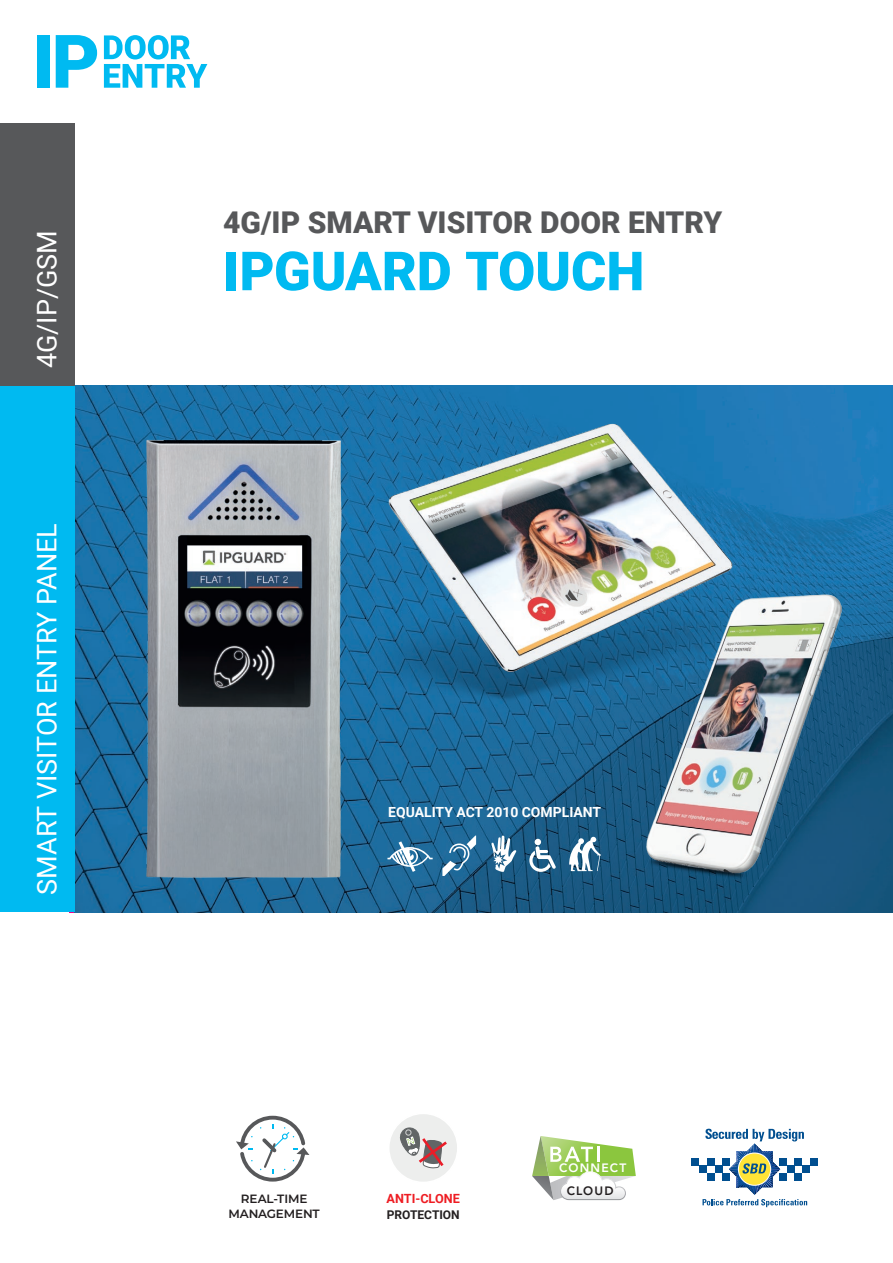
<style>
.page{position:relative;width:893px;height:1263px;background:#fff}
.page>*{position:absolute;margin:0;border:0;box-sizing:border-box;transform-origin:0 0}
.t1{font:900 54px "Roboto";letter-spacing:-.005em;color:#00baf1}
.t2{font:900 30px "Roboto";color:#57585a}
.t3{font:27px "Roboto";color:#fff}
.t4{font:700 13.95px "Roboto";color:#fff}
.t5{font:700 12.6px "Roboto";color:#ee1d23}
.t6{font:800 12.15px "Avenir LT Std";letter-spacing:.095em;color:#fff}
.t7{font:800 12.15px "Avenir LT Std";letter-spacing:.095em;color:#231f20}
.t8{font:600 12px/15px "Montserrat";letter-spacing:-.01em;color:#231f20;text-align:center}
.t9{font:700 12px "Roboto";color:#231f20}
</style>
<div class="page">
<img style="left:74px;top:386px;width:819px;height:526px">
<div style="left:0;top:123px;width:74px;height:263px;background:#57585a"></div>
<div style="left:0;top:386px;width:74px;height:525px;background:#00baf1"></div>
<div style="left:37px;top:35px;width:13px;height:53px;background:#00baf1"></div>
<svg style="left:56px;top:35px;width:41px;height:53px"></svg>
<svg style="left:104px;top:35px;width:103px;height:53px"></svg>
<img style="left:134px;top:427px;width:218px;height:459px">
<img style="left:298px;top:386px;width:484px;height:355px">
<img style="left:646px;top:594px;width:196px;height:285px">
<svg style="left:236px;top:1115px;width:73px;height:67px"></svg>
<svg style="left:532px;top:1136px;width:104px;height:64px"></svg>
<div style="left:692px;top:1158px;width:7px;height:7px;background:#014f90"></div>
<div style="left:699px;top:1165px;width:8px;height:8px;background:#014f90"></div>
<div style="left:810px;top:1158px;width:8px;height:7px;background:#014f90"></div>
<div style="left:802px;top:1165px;width:8px;height:8px;background:#014f90"></div>
<svg style="left:702px;top:1129px;width:105px;height:78px"></svg>
<svg style="left:442px;top:835px;width:34px;height:41px"></svg>
<svg style="left:569px;top:837px;width:32px;height:34px"></svg>
<svg style="left:387px;top:841px;width:46px;height:31px"></svg>
<svg style="left:529px;top:839px;width:27px;height:33px"></svg>
<svg style="left:491px;top:835px;width:25px;height:37px"></svg>
<div style="left:389px;top:1113px;width:69px;height:69px;background:#edeeed;border-radius:50%"></div>
<div style="left:388px;top:1112px;width:71px;height:71px;border:2px solid #fff;border-radius:50%"></div>
<svg style="left:399px;top:1127px;width:51px;height:42px"></svg>
<p class="t3" style="left:28px;top:368px;width:140px;rotate:-90deg">4G/IP/GSM</p>
<p class="t3" style="left:28px;top:895px;width:373px;rotate:-90deg">SMART VISITOR ENTRY PANEL</p>
<p class="t2" style="left:223px;top:201px;width:500px">4G/IP SMART VISITOR DOOR ENTRY</p>
<h1 class="t1" style="left:223px;top:233px;width:423px">IPGUARD TOUCH</h1>
<p class="t4" style="left:388px;top:803px;width:214px">EQUALITY ACT 2010 COMPLIANT</p>
<p class="t8" style="left:228px;top:1191px;width:93px">REAL-TIME<br>MANAGEMENT</p>
<p class="t5" style="left:387px;top:1190px;width:75px">ANTI-CLONE</p>
<p class="t9" style="left:387px;top:1206px;width:75px">PROTECTION</p>
<p class="t6" style="left:559px;top:1161px;width:69px">CONNECT</p>
<p class="t7" style="left:567px;top:1183px;width:48px">CLOUD</p>
</div>
